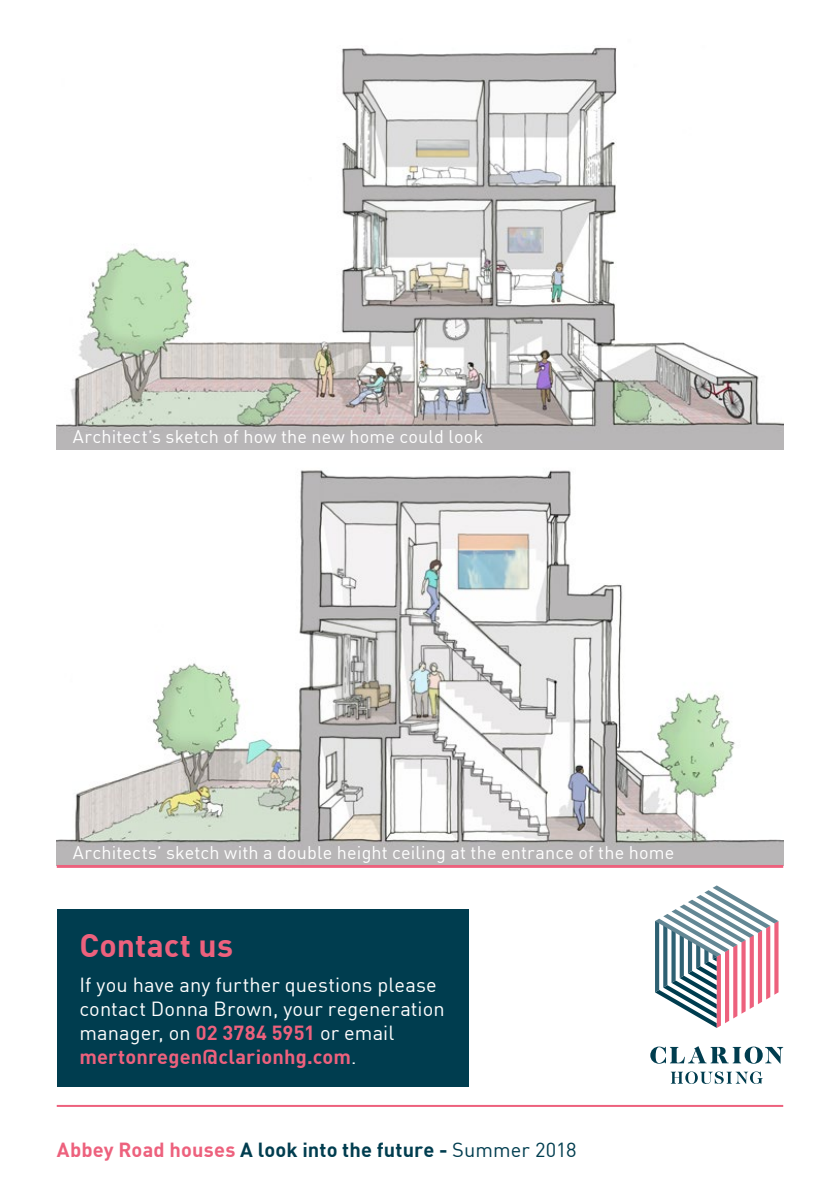
<style>
.page{position:relative;width:840px;height:1191px;background:#fff}
.page>*{position:absolute;margin:0;border:0;box-sizing:border-box;transform-origin:0 0}
.t1{font:700 32px "DINOT";color:#ed617d}
.t2{font:20px/24px "DINOT";letter-spacing:.005em;color:#fff}
.t3{font:700 20px "DINOT";letter-spacing:.01em;color:#003d4f}
.t4{font:18px "DINOT";letter-spacing:.01em;color:#fff}
.s1{font-weight:700;color:#ed617d}
.s2{color:#ed617d}
.s3{font-weight:400}
</style>
<div class="page">
<img style="left:57px;top:470px;width:725px;height:395px">
<svg style="left:655px;top:885px;width:123px;height:143px"></svg>
<svg style="left:650px;top:1046px;width:132px;height:17px"></svg>
<svg style="left:670px;top:1071px;width:92px;height:13px"></svg>
<img style="left:57px;top:47px;width:725px;height:403px">
<div style="left:57px;top:909px;width:411px;height:177px;background:#003d4f"></div>
<hr style="left:57px;top:1105px;width:725px;height:2px;background:#ed617d">
<hr style="left:57px;top:865px;width:725px;height:3px;background:#ed617d">
<p class="t4" style="left:73px;top:422px;width:412px">Architect’s sketch of how the new home could look</p>
<p class="t4" style="left:73px;top:839px;width:602px">Architects’ sketch with a double height ceiling at the entrance of the home</p>
<h1 class="t1" style="left:79px;top:920px;width:155px">Contact us</h1>
<p class="t2" style="left:79px;top:971px;width:366px">If you have any further questions please contact Donna Brown, your regeneration manager, on <span class="s1">02 3784 5951</span> or email <span class="s1">mertonregen@clarionhg.com</span>.</p>
<p class="t3" style="left:57px;top:1133px;width:521px"><span class="s2">Abbey Road houses</span> A look into the future - <span class="s3">Summer 2018</span></p>
</div>
